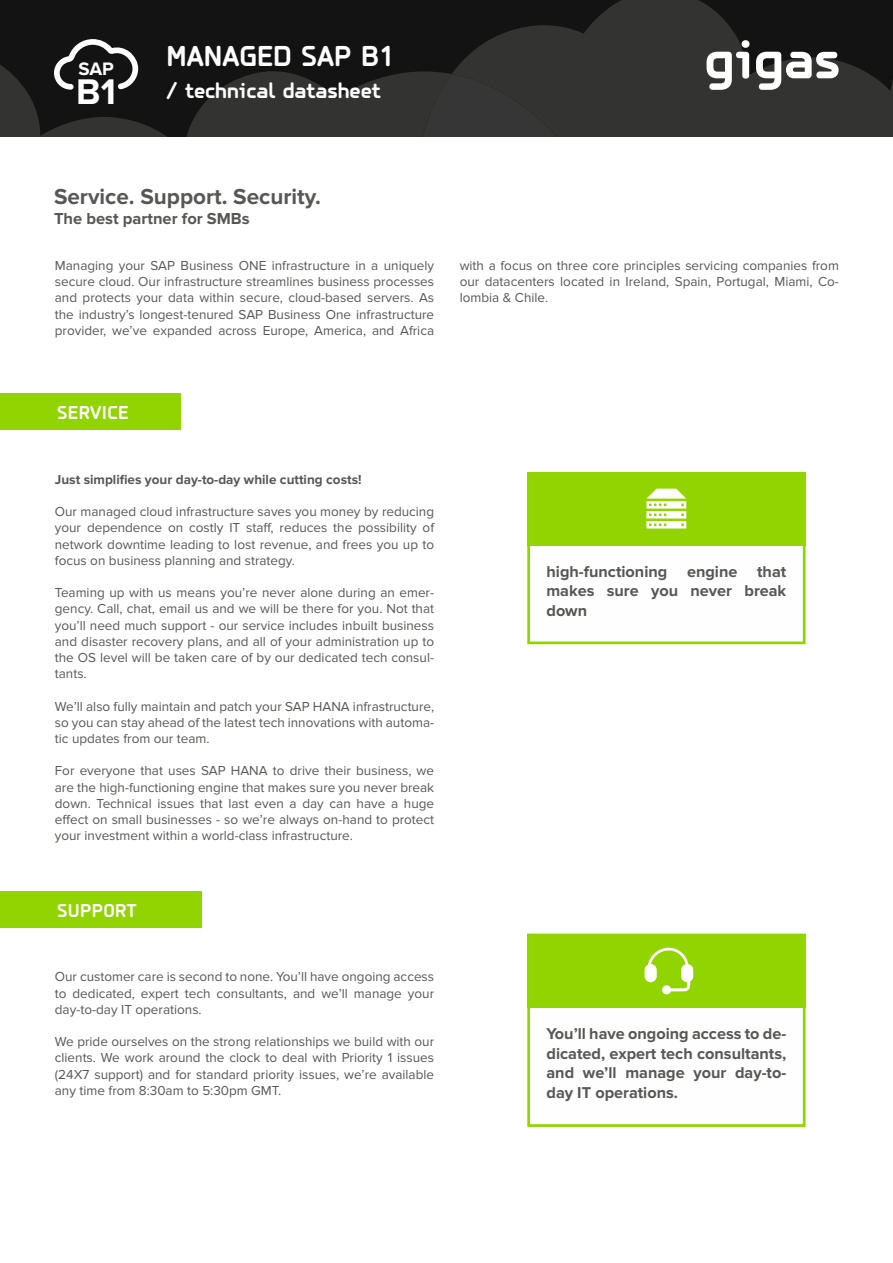
<style>
.page{position:relative;width:893px;height:1263px;background:#fff}
.page>*{position:absolute;margin:0;border:0;box-sizing:border-box;transform-origin:0 0}
.t1{font:700 36.9px "Proxima Nova";color:#fff}
.t2{font:700 30px "PF Isotext Pro";color:#fff}
.t3{font:700 22.5px "Proxima Nova";color:#575756}
.t4{font:700 22.5px "PF Isotext Pro";color:#fff}
.t5{font:700 19.5px "PF Isotext Pro";letter-spacing:.02em;color:#fff}
.t6{font:700 18.75px "Proxima Nova";color:#fff}
.t7{font:700 16.5px "Proxima Nova";color:#575756}
.t8{font:700 16.2px/19.5px "Proxima Nova";color:#575756;text-align:justify}
.t9{font:13.5px/16.2px "Proxima Nova";color:#575756;text-align:justify}
.t10{font:700 13.5px "Proxima Nova";color:#575756}
</style>
<div class="page">
<div style="left:0;top:0;width:893px;height:136px;background:#131313"></div>
<svg style="left:492px;top:0;width:401px;height:136px;fill:#333332"></svg>
<svg style="left:707px;top:40px;width:132px;height:50px"></svg>
<svg style="left:0;top:39px;width:575px;height:97px"></svg>
<div style="left:0;top:393px;width:181px;height:36px;background:#91d400"></div>
<div style="left:0;top:891px;width:202px;height:36px;background:#91d400"></div>
<div style="left:527px;top:472px;width:278px;height:172px;background:#fefefe;border:3px solid #91d400"></div>
<div style="left:527px;top:933px;width:278px;height:194px;background:#fefefe;border:3px solid #91d400"></div>
<div style="left:527px;top:472px;width:278px;height:74px;background:#91d400"></div>
<div style="left:527px;top:934px;width:278px;height:73px;background:#91d400"></div>
<svg style="left:646px;top:489px;width:40px;height:39px"></svg>
<svg style="left:645px;top:948px;width:48px;height:46px"></svg>
<h3 class="t6" style="left:78px;top:58px;width:37px">SAP</h3>
<h2 class="t2" style="left:167px;top:39px;width:230px">MANAGED SAP B1</h2>
<h1 class="t1" style="left:76px;top:70px;width:41px">B1</h1>
<h3 class="t4" style="left:167px;top:78px;width:216px">/ technical datasheet</h3>
<h3 class="t3" style="left:54px;top:183px;width:268px">Service. Support. Security.</h3>
<p class="t7" style="left:54px;top:209px;width:197px">The best partner for SMBs</p>
<p class="t9" style="left:55px;top:258px;width:381px">Managing your SAP Business ONE infrastructure in a uniquely secure cloud. Our infrastructure streamlines business processes and protects your data within secure, cloud-based servers. As the industry’s longest-tenured SAP Business One infrastructure provider, we’ve expanded across Europe, America, and Africa</p>
<p class="t9" style="left:460px;top:258px;width:381px">with a focus on three core principles servicing companies from our datacenters located in Ireland, Spain, Portugal, Miami, Co&shy;lombia &amp; Chile.</p>
<h3 class="t5" style="left:57px;top:401px;width:73px">SERVICE</h3>
<p class="t10" style="left:55px;top:472px;width:308px">Just simplifies your day-to-day while cutting costs!</p>
<p class="t9" style="left:55px;top:504px;width:381px">Our managed cloud infrastructure saves you money by reducing your dependence on costly IT staff, reduces the possibility of network downtime leading to lost revenue, and frees you up to focus on business planning and strategy.</p>
<p class="t9" style="left:55px;top:585px;width:381px">Teaming up with us means you’re never alone during an emer&shy;gency. Call, chat, email us and we will be there for you. Not that you’ll need much support - our service includes inbuilt business and disaster recovery plans, and all of your administration up to the OS level will be taken care of by our dedicated tech consul&shy;tants.</p>
<p class="t9" style="left:55px;top:698px;width:381px">We’ll also fully maintain and patch your SAP HANA infrastructure, so you can stay ahead of the latest tech innovations with automa&shy;tic updates from our team.</p>
<p class="t9" style="left:55px;top:763px;width:381px">For everyone that uses SAP HANA to drive their business, we are the high-functioning engine that makes sure you never break down. Technical issues that last even a day can have a huge effect on small businesses - so we’re always on-hand to protect your investment within a world-class infrastructure.</p>
<h3 class="t5" style="left:57px;top:899px;width:81px">SUPPORT</h3>
<p class="t9" style="left:55px;top:969px;width:381px">Our customer care is second to none. You’ll have ongoing access to dedicated, expert tech consultants, and we’ll manage your day-to-day IT operations.</p>
<p class="t9" style="left:55px;top:1034px;width:381px">We pride ourselves on the strong relationships we build with our clients. We work around the clock to deal with Priority 1 issues (24X7 support) and for standard priority issues, we’re available any time from 8:30am to 5:30pm GMT.</p>
<p class="t8" style="left:546px;top:562px;width:241px">high-functioning engine that makes sure you never break down</p>
<p class="t8" style="left:546px;top:1025px;width:241px">You’ll have ongoing access to de&shy;dicated, expert tech consultants, and we’ll manage your day-to&shy;day IT operations.</p>
</div>
